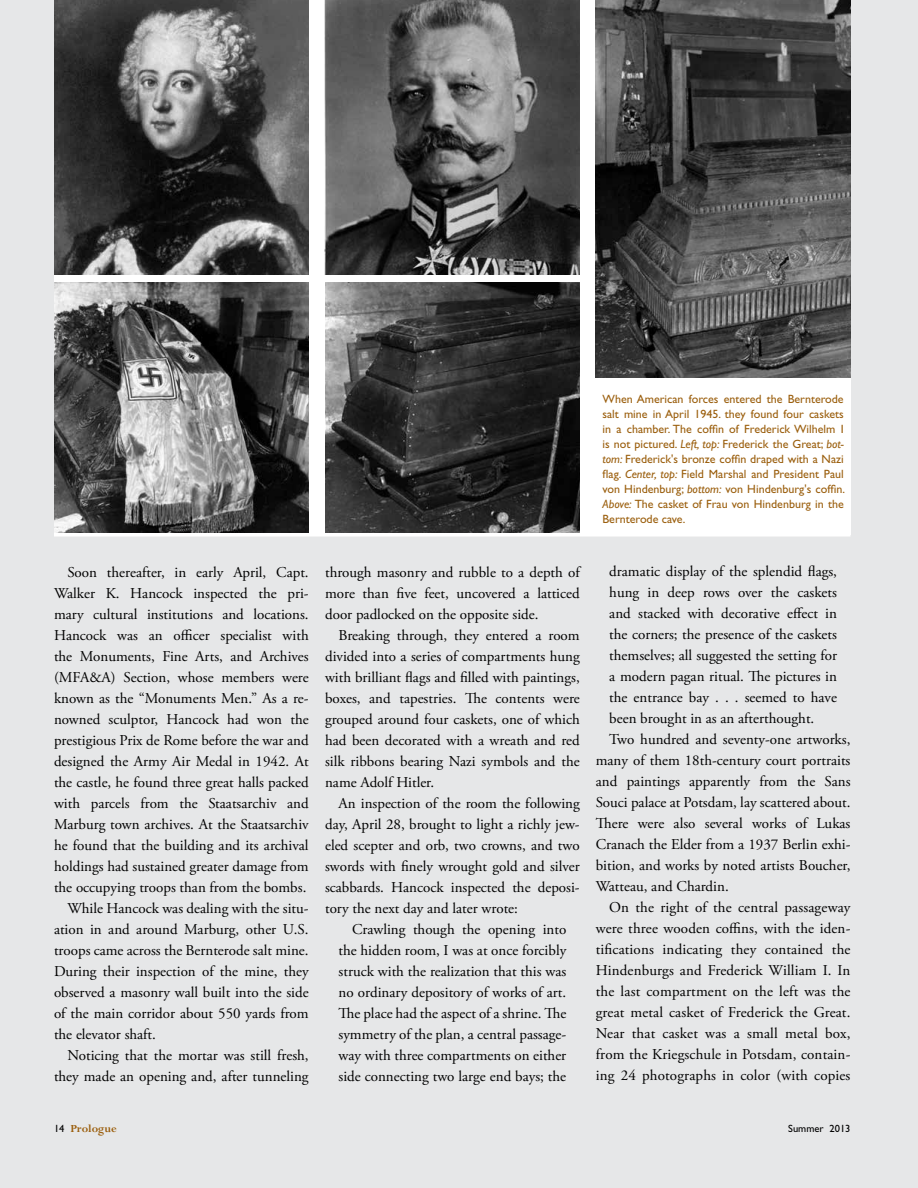
<style>
.page{position:relative;width:918px;height:1188px;background:#e6e7e8}
.page>*{position:absolute;margin:0;border:0;box-sizing:border-box;transform-origin:0 0}
.t1{font:15px "Adobe Garamond Pro";color:#000}
.t2{font:12px/15px "Gill Sans Std";color:#9b5f0e;text-align:justify}
.t3{font:700 12px "Perpetua Std";color:#9b5f0e}
.t4{font:10.5px "Gill Sans Std";color:#000}
.s1{font-style:italic}
.s2{font-family:"Gill Sans Std";font-weight:400;font-size:10.5px;color:#000}
</style>
<div class="page">
<div style="left:54px;top:0;width:796px;height:535px;background:#fff"></div>
<div style="left:54px;top:532px;width:797px;height:5px;background:#fff"></div>
<img style="left:54px;top:282px;width:255px;height:250px">
<img style="left:54px;top:0;width:255px;height:274px">
<img style="left:325px;top:282px;width:255px;height:250px">
<img style="left:325px;top:0;width:255px;height:274px">
<img style="left:596px;top:0;width:254px;height:378px">
<p class="t2" style="left:603px;top:391px;width:244px">When American forces entered the Bernterode salt mine in April 1945. they found four caskets in a chamber. The coffin of Frederick Wilhelm I is not pictured. <span class="s1">Left, top:</span> Frederick the Great; <span class="s1">bot&shy;tom:</span> Frederick's bronze coffin draped with a Nazi flag. <span class="s1">Center, top:</span> Field Marshal and President Paul von Hindenburg; <span class="s1">bottom:</span> von Hindenburg's coffin.<br><span class="s1">Above:</span> The casket of Frau von Hindenburg in the Bernterode cave.</p>
<p class="t1" style="left:68px;top:563px;width:243px">Soon thereafter, in early April, Capt.</p>
<p class="t1" style="left:54px;top:584px;width:256px">Walker K. Hancock inspected the pri-</p>
<p class="t1" style="left:54px;top:605px;width:256px">mary cultural institutions and locations.</p>
<p class="t1" style="left:54px;top:626px;width:256px">Hancock was an officer specialist with</p>
<p class="t1" style="left:54px;top:647px;width:256px">the Monuments, Fine Arts, and Archives</p>
<p class="t1" style="left:54px;top:668px;width:256px">(MFA&amp;A) Section, whose members were</p>
<p class="t1" style="left:54px;top:689px;width:256px">known as the “Monuments Men.” As a re-</p>
<p class="t1" style="left:54px;top:710px;width:256px">nowned sculptor, Hancock had won the</p>
<p class="t1" style="left:54px;top:731px;width:256px">prestigious Prix de Rome before the war and</p>
<p class="t1" style="left:54px;top:752px;width:256px">designed the Army Air Medal in 1942. At</p>
<p class="t1" style="left:54px;top:773px;width:256px">the castle, he found three great halls packed</p>
<p class="t1" style="left:54px;top:794px;width:256px">with parcels from the Staatsarchiv and</p>
<p class="t1" style="left:54px;top:815px;width:256px">Marburg town archives. At the Staatsarchiv</p>
<p class="t1" style="left:54px;top:836px;width:256px">he found that the building and its archival</p>
<p class="t1" style="left:54px;top:857px;width:256px">holdings had sustained greater damage from</p>
<p class="t1" style="left:54px;top:878px;width:254px">the occupying troops than from the bombs.</p>
<p class="t1" style="left:68px;top:899px;width:242px">While Hancock was dealing with the situ-</p>
<p class="t1" style="left:54px;top:920px;width:256px">ation in and around Marburg, other U.S.</p>
<p class="t1" style="left:54px;top:941px;width:256px">troops came across the Bernterode salt mine.</p>
<p class="t1" style="left:54px;top:962px;width:256px">During their inspection of the mine, they</p>
<p class="t1" style="left:54px;top:983px;width:256px">observed a masonry wall built into the side</p>
<p class="t1" style="left:54px;top:1004px;width:256px">of the main corridor about 550 yards from</p>
<p class="t1" style="left:54px;top:1025px;width:104px">the elevator shaft.</p>
<p class="t1" style="left:68px;top:1046px;width:243px">Noticing that the mortar was still fresh,</p>
<p class="t1" style="left:54px;top:1067px;width:256px">they made an opening and, after tunneling</p>
<p class="t1" style="left:325px;top:563px;width:256px">through masonry and rubble to a depth of</p>
<p class="t1" style="left:325px;top:584px;width:256px">more than five feet, uncovered a latticed</p>
<p class="t1" style="left:325px;top:605px;width:215px">door padlocked on the opposite side.</p>
<p class="t1" style="left:339px;top:626px;width:243px">Breaking through, they entered a room</p>
<p class="t1" style="left:325px;top:647px;width:256px">divided into a series of compartments hung</p>
<p class="t1" style="left:325px;top:668px;width:256px">with brilliant flags and filled with paintings,</p>
<p class="t1" style="left:325px;top:689px;width:256px">boxes, and tapestries. The contents were</p>
<p class="t1" style="left:325px;top:710px;width:256px">grouped around four caskets, one of which</p>
<p class="t1" style="left:325px;top:731px;width:256px">had been decorated with a wreath and red</p>
<p class="t1" style="left:325px;top:752px;width:256px">silk ribbons bearing Nazi symbols and the</p>
<p class="t1" style="left:325px;top:773px;width:111px">name Adolf Hitler.</p>
<p class="t1" style="left:339px;top:794px;width:243px">An inspection of the room the following</p>
<p class="t1" style="left:325px;top:815px;width:256px">day, April 28, brought to light a richly jew-</p>
<p class="t1" style="left:325px;top:836px;width:256px">eled scepter and orb, two crowns, and two</p>
<p class="t1" style="left:325px;top:857px;width:256px">swords with finely wrought gold and silver</p>
<p class="t1" style="left:325px;top:878px;width:256px">scabbards. Hancock inspected the deposi-</p>
<p class="t1" style="left:325px;top:899px;width:194px">tory the next day and later wrote:</p>
<p class="t1" style="left:352px;top:920px;width:216px">Crawling though the opening into</p>
<p class="t1" style="left:339px;top:941px;width:229px">the hidden room, I was at once forcibly</p>
<p class="t1" style="left:339px;top:962px;width:229px">struck with the realization that this was</p>
<p class="t1" style="left:339px;top:983px;width:229px">no ordinary depository of works of art.</p>
<p class="t1" style="left:339px;top:1004px;width:229px">The place had the aspect of a shrine. The</p>
<p class="t1" style="left:339px;top:1025px;width:229px">symmetry of the plan, a central passage-</p>
<p class="t1" style="left:339px;top:1046px;width:229px">way with three compartments on either</p>
<p class="t1" style="left:339px;top:1067px;width:229px">side connecting two large end bays; the</p>
<p class="t1" style="left:609px;top:563px;width:229px">dramatic display of the splendid flags,</p>
<p class="t1" style="left:609px;top:584px;width:229px">hung in deep rows over the caskets</p>
<p class="t1" style="left:609px;top:605px;width:229px">and stacked with decorative effect in</p>
<p class="t1" style="left:609px;top:626px;width:229px">the corners; the presence of the caskets</p>
<p class="t1" style="left:609px;top:647px;width:229px">themselves; all suggested the setting for</p>
<p class="t1" style="left:609px;top:668px;width:229px">a modern pagan ritual. The pictures in</p>
<p class="t1" style="left:609px;top:689px;width:229px">the entrance bay . . . seemed to have</p>
<p class="t1" style="left:609px;top:710px;width:207px">been brought in as an afterthought.</p>
<p class="t1" style="left:609px;top:731px;width:243px">Two hundred and seventy-one artworks,</p>
<p class="t1" style="left:596px;top:752px;width:256px">many of them 18th-century court portraits</p>
<p class="t1" style="left:596px;top:773px;width:256px">and paintings apparently from the Sans</p>
<p class="t1" style="left:596px;top:794px;width:256px">Souci palace at Potsdam, lay scattered about.</p>
<p class="t1" style="left:596px;top:815px;width:256px">There were also several works of Lukas</p>
<p class="t1" style="left:596px;top:836px;width:256px">Cranach the Elder from a 1937 Berlin exhi-</p>
<p class="t1" style="left:596px;top:857px;width:256px">bition, and works by noted artists Boucher,</p>
<p class="t1" style="left:596px;top:878px;width:134px">Watteau, and Chardin.</p>
<p class="t1" style="left:609px;top:899px;width:243px">On the right of the central passageway</p>
<p class="t1" style="left:596px;top:920px;width:256px">were three wooden coffins, with the iden-</p>
<p class="t1" style="left:596px;top:941px;width:256px">tifications indicating they contained the</p>
<p class="t1" style="left:596px;top:962px;width:256px">Hindenburgs and Frederick William I. In</p>
<p class="t1" style="left:596px;top:983px;width:256px">the last compartment on the left was the</p>
<p class="t1" style="left:596px;top:1004px;width:256px">great metal casket of Frederick the Great.</p>
<p class="t1" style="left:596px;top:1025px;width:256px">Near that casket was a small metal box,</p>
<p class="t1" style="left:596px;top:1046px;width:256px">from the Kriegschule in Potsdam, contain-</p>
<p class="t1" style="left:596px;top:1067px;width:256px">ing 24 photographs in color (with copies</p>
<p class="t3" style="left:54px;top:1123px;width:64px"><span class="s2">14</span> Prologue</p>
<p class="t4" style="left:788px;top:1122px;width:64px">Summer 2013</p>
</div>
